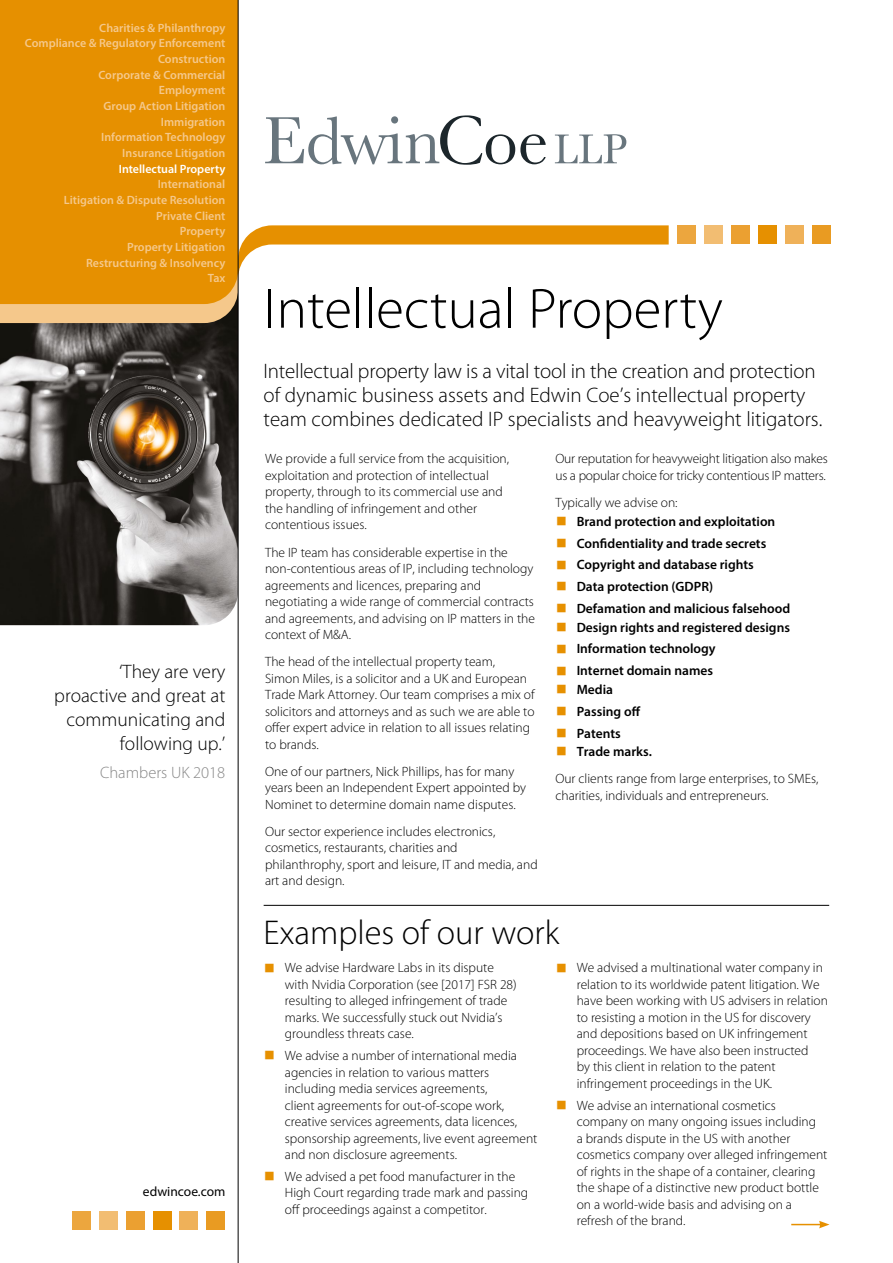
<style>
.page{position:relative;width:893px;height:1263px;background:#fff}
.page>*{position:absolute;margin:0;border:0;box-sizing:border-box;transform-origin:0 0}
.t1{font:300 57px "Myriad Pro";color:#000}
.t2{font:300 34.5px "Myriad Pro";color:#000}
.t3{font:300 21px/24px "Myriad Pro";color:#000}
.t4{font:300 19.5px/24px "Myriad Pro";color:#000;text-align:right}
.t5{font:300 16.5px "Myriad Pro";color:#878787}
.t6{font:300 13.5px/16.5px "Myriad Pro";color:#000}
.t7{font:600 13.5px/21.8px "Myriad Pro";color:#000}
.t8{font:13.5px "Myriad Pro";color:#000}
.t9{font:600 12px/15.6px "Myriad Pro";color:#f5c88b;text-align:right}
.t10{font:600 12px "Myriad Pro";color:#fff}
</style>
<div class="page">
<img style="left:0;top:323px;width:238px;height:302px">
<svg style="left:239px;top:225px;width:430px;height:46px"></svg>
<div style="left:0;top:304px;width:238px;height:19px;background:#f5c88b"></div>
<div style="left:0;top:0;width:238px;height:304px;background:#e69000"></div>
<div style="left:677px;top:225px;width:19px;height:19px;background:#eca63e"></div>
<div style="left:704px;top:225px;width:19px;height:19px;background:#f2bd72"></div>
<div style="left:731px;top:225px;width:19px;height:19px;background:#eba031"></div>
<div style="left:758px;top:225px;width:19px;height:19px;background:#e69000"></div>
<div style="left:785px;top:225px;width:19px;height:19px;background:#efb159"></div>
<div style="left:812px;top:225px;width:19px;height:19px;background:#e99b22"></div>
<hr style="left:238px;top:0;width:1px;height:1263px;background:#000">
<hr style="left:791px;top:1224px;width:30px;height:1px;background:#e69000">
<svg style="left:819px;top:1221px;width:10px;height:7px"></svg>
<div style="left:72px;top:1211px;width:19px;height:19px;background:#eca63e"></div>
<div style="left:99px;top:1211px;width:19px;height:19px;background:#f2bd72"></div>
<div style="left:126px;top:1211px;width:19px;height:19px;background:#eba031"></div>
<div style="left:153px;top:1211px;width:19px;height:19px;background:#e69000"></div>
<div style="left:180px;top:1211px;width:18px;height:19px;background:#efb159"></div>
<div style="left:206px;top:1211px;width:19px;height:19px;background:#e99b22"></div>
<hr style="left:264px;top:905px;width:565px;height:1px;background:#000">
<svg style="left:555px;top:134px;width:71px;height:29px"></svg>
<svg style="left:265px;top:115px;width:281px;height:50px"></svg>
<p class="t9" style="left:25px;top:19px;width:202px">Charities &amp; Philanthropy<br>Compliance &amp; Regulatory Enforcement<br>Construction<br>Corporate &amp; Commercial<br>Employment<br>Group Action Litigation<br>Immigration<br>Information Technology<br>Insurance Litigation</p>
<p class="t10" style="left:119px;top:161px;width:108px">Intellectual Property</p>
<p class="t9" style="left:64px;top:176px;width:163px">International<br>Litigation &amp; Dispute Resolution<br>Private Client<br>Property<br>Property Litigation<br>Restructuring &amp; Insolvency<br>Tax</p>
<h3 class="t4" style="left:54px;top:660px;width:173px">‘They are very proactive and great at communicating and following up.’</h3>
<p class="t5" style="left:100px;top:762px;width:127px">Chambers UK 2018</p>
<p class="t8" style="left:143px;top:1183px;width:84px">edwincoe.com</p>
<h1 class="t1" style="left:264px;top:274px;width:461px">Intellectual Property</h1>
<h3 class="t3" style="left:264px;top:359px;width:560px">Intellectual property law is a vital tool in the creation and protection of dynamic business assets and Edwin Coe’s intellectual property team combines dedicated IP specialists and heavyweight litigators.</h3>
<p class="t6" style="left:265px;top:451px;width:246px">We provide a full service from the acquisition, exploitation and protection of intellectual property, through to its commercial use and the handling of infringement and other contentious issues.</p>
<p class="t6" style="left:265px;top:544px;width:271px">The IP team has considerable expertise in the non-contentious areas of IP, including technology agreements and licences, preparing and negotiating a wide range of commercial contracts and agreements, and advising on IP matters in the context of M&amp;A.</p>
<p class="t6" style="left:265px;top:653px;width:271px">The head of the intellectual property team,<br>Simon Miles, is a solicitor and a UK and European Trade Mark Attorney. Our team comprises a mix of solicitors and attorneys and as such we are able to offer expert advice in relation to all issues relating to brands.</p>
<p class="t6" style="left:265px;top:763px;width:262px">One of our partners, Nick Phillips, has for many years been an Independent Expert appointed by<br>Nominet to determine domain name disputes.</p>
<p class="t6" style="left:265px;top:823px;width:274px">Our sector experience includes electronics, cosmetics, restaurants, charities and philanthrophy, sport and leisure, IT and media, and art and design.</p>
<p class="t6" style="left:555px;top:450px;width:274px">Our reputation for heavyweight litigation also makes us a popular choice for tricky contentious IP matters.</p>
<p class="t6" style="left:555px;top:494px;width:124px">Typically we advise on:</p>
<p class="t7" style="left:577px;top:510px;width:215px">Brand protection and exploitation<br>Confidentiality and trade secrets<br>Copyright and database rights<br>Data protection (GDPR)<br>Defamation and malicious falsehood</p>
<p class="t7" style="left:577px;top:616px;width:215px">Design rights and registered designs<br>Information technology<br>Internet domain names</p>
<p class="t7" style="left:577px;top:678px;width:65px">Media<br>Passing off<br>Patents</p>
<p class="t7" style="left:577px;top:740px;width:77px">Trade marks.</p>
<p class="t6" style="left:555px;top:770px;width:264px">Our clients range from large enterprises, to SMEs, charities, individuals and entrepreneurs.</p>
<h2 class="t2" style="left:264px;top:912px;width:297px">Examples of our work</h2>
<p class="t6" style="left:285px;top:959px;width:233px">We advise Hardware Labs in its dispute with Nvidia Corporation (see [2017] FSR 28) resulting to alleged infringement of trade marks. We successfully stuck out Nvidia’s groundless threats case.</p>
<p class="t6" style="left:285px;top:1047px;width:254px">We advise a number of international media agencies in relation to various matters including media services agreements,<br>client agreements for out-of-scope work, creative services agreements, data licences, sponsorship agreements, live event agreement and non disclosure agreements.</p>
<p class="t6" style="left:285px;top:1168px;width:245px">We advised a pet food manufacturer in the<br>High Court regarding trade mark and passing off proceedings against a competitor.</p>
<p class="t6" style="left:577px;top:959px;width:253px">We advised a multinational water company in relation to its worldwide patent litigation. We have been working with US advisers in relation to resisting a motion in the US for discovery and depositions based on UK infringement proceedings. We have also been instructed<br>by this client in relation to the patent infringement proceedings in the UK.</p>
<p class="t6" style="left:577px;top:1097px;width:252px">We advise an international cosmetics company on many ongoing issues including<br>a brands dispute in the US with another cosmetics company over alleged infringement of rights in the shape of a container, clearing the shape of a distinctive new product bottle on a world-wide basis and advising on a refresh of the brand.</p>
</div>
